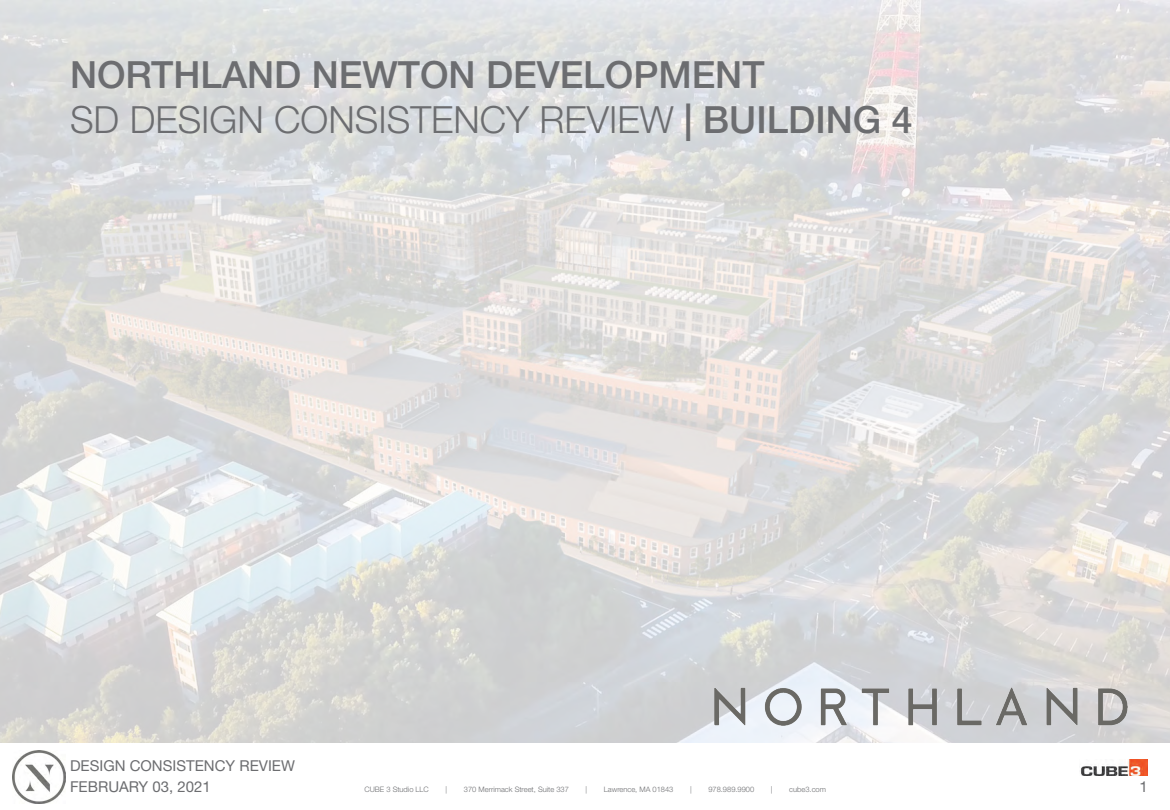
<style>
.page{position:relative;width:1170px;height:810px;background:#fff}
.page>*{position:absolute;margin:0;border:0;box-sizing:border-box;transform-origin:0 0}
.t1{font:500 37.5px/45px "Helvetica Neue";color:#6c6d70}
.t2{font:15px "Helvetica Neue";color:#6c6d70}
.t3{font:300 7.5px "Helvetica Neue";color:#6c6d70}
.s1{font-weight:300}
</style>
<div class="page">
<img style="left:13px;top:751px;width:52px;height:52px">
<img style="left:1080px;top:759px;width:68px;height:17px">
<img style="left:0;top:0;width:1170px;height:742px">
<img style="left:714px;top:687px;width:413px;height:38px">
<h1 class="t1" style="left:70px;top:52px;width:844px">NORTHLAND NEWTON DEVELOPMENT<br><span class="s1">SD DESIGN CONSISTENCY REVIEW</span> | BUILDING 4</h1>
<h2 class="t2" style="left:70px;top:757px;width:226px">DESIGN CONSISTENCY REVIEW</h2>
<h2 class="t2" style="left:70px;top:778px;width:142px">FEBRUARY 03, 2021</h2>
<p class="t3" style="left:364px;top:785px;width:66px">CUBE 3 Studio LLC</p>
<p class="t3" style="left:446px;top:785px;width:3px">|</p>
<p class="t3" style="left:464px;top:785px;width:106px">370 Merrimack Street, Suite 337</p>
<p class="t3" style="left:586px;top:785px;width:3px">|</p>
<p class="t3" style="left:604px;top:785px;width:71px">Lawrence, MA 01843</p>
<p class="t3" style="left:690px;top:785px;width:3px">|</p>
<p class="t3" style="left:708px;top:785px;width:47px">978.989.9900</p>
<p class="t3" style="left:771px;top:785px;width:3px">|</p>
<p class="t3" style="left:789px;top:785px;width:38px">cube3.com</p>
<h2 class="t2" style="left:1139px;top:778px;width:10px">1</h2>
</div>
